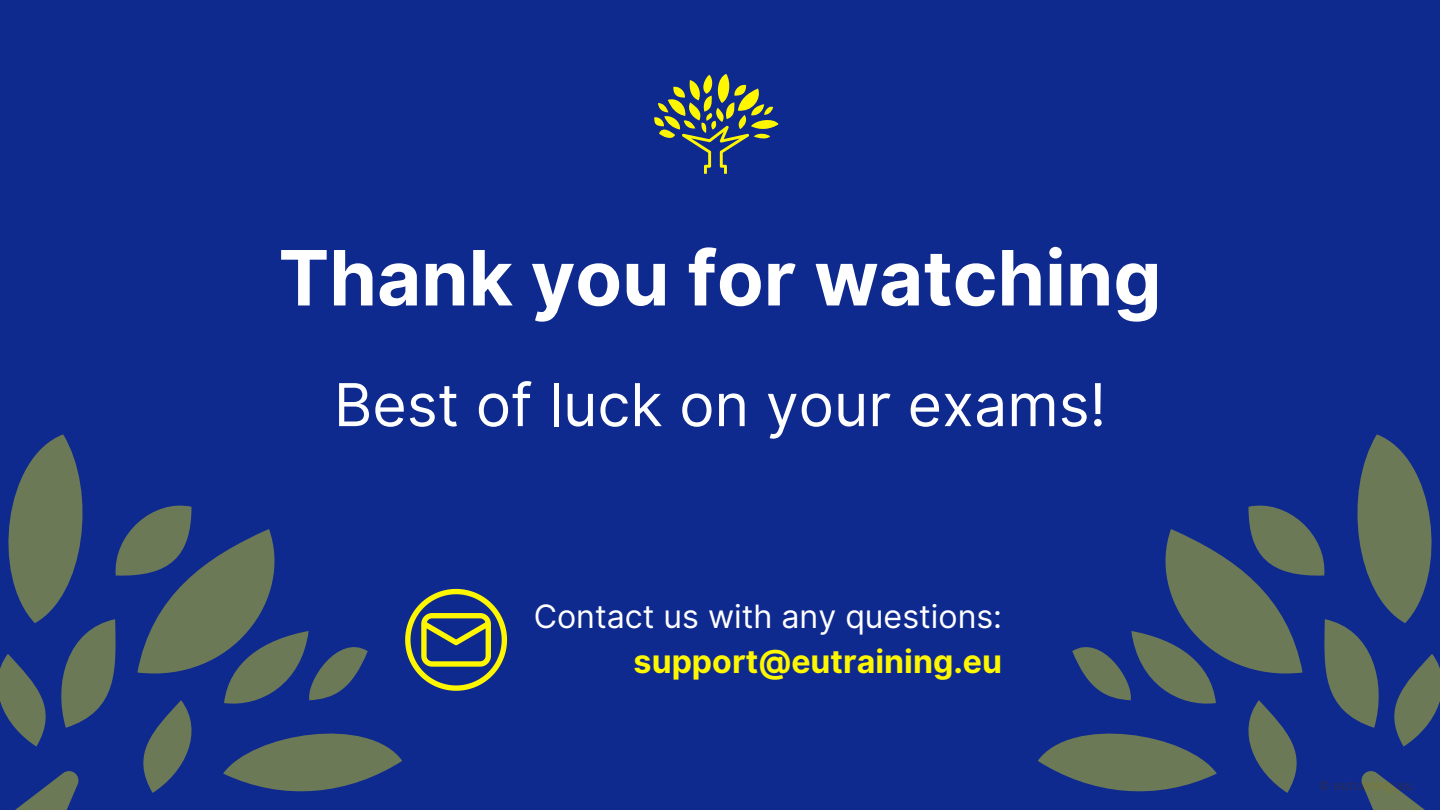
<style>
.page{position:relative;width:1440px;height:810px;background:#0f2a8e}
.page>*{position:absolute;margin:0;border:0;box-sizing:border-box;transform-origin:0 0}
.t1{font:700 76.2px "Inter";color:#fff}
.t2{font:59.1px "Inter";color:#fff}
.t3{font:32.1px "Inter";color:#fff}
.t4{font:700 32.1px "Inter";color:#fff700}
.t5{font:12.9px "Inter";color:#2b2b55}
</style>
<div class="page">
<svg style="left:654px;top:74px;width:125px;height:100px"></svg>
<svg style="left:0;top:434px;width:507px;height:376px"></svg>
<svg style="left:1038px;top:434px;width:402px;height:376px"></svg>
<h1 class="t1" style="left:278px;top:232px;width:885px">Thank you for watching</h1>
<h2 class="t2" style="left:334px;top:369px;width:774px">Best of luck on your exams!</h2>
<p class="t3" style="left:534px;top:597px;width:470px">Contact us with any questions:</p>
<p class="t4" style="left:634px;top:642px;width:370px">support@eutraining.eu</p>
<p class="t5" style="left:1319px;top:778px;width:95px">© eutraining.eu</p>
</div>
